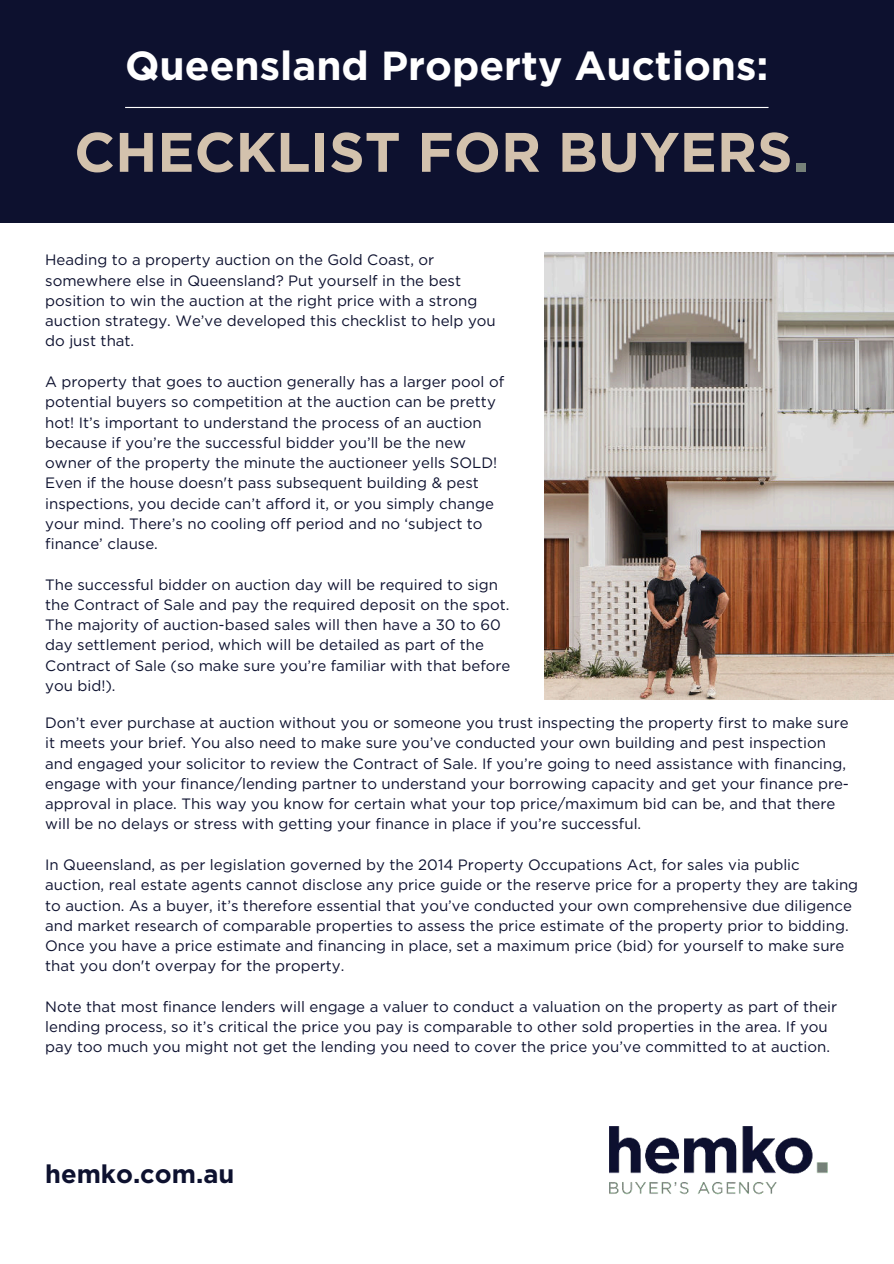
<style>
.page{position:relative;width:894px;height:1264px;background:#fff}
.page>*{position:absolute;margin:0;border:0;box-sizing:border-box;transform-origin:0 0}
.t1{font:700 55.5px "Gotham";color:#d3c2ad}
.t2{font:700 40.5px "Gotham";color:#fff}
.t3{font:700 25.5px "Gotham";color:#0d112f}
.t4{font:15px/20.2px "Gotham";color:#0d112f}
.s1{color:#768179}
</style>
<div class="page">
<div style="left:0;top:0;width:893px;height:223px;background:#0d112f"></div>
<hr style="left:125px;top:107px;width:643px;height:1px;background:#fff">
<img style="left:544px;top:252px;width:349px;height:447px">
<img style="left:609px;top:1126px;width:219px;height:69px">
<h2 class="t2" style="left:125px;top:39px;width:644px">Queensland Property Auctions:</h2>
<h1 class="t1" style="left:74px;top:115px;width:735px">CHECKLIST FOR BUYERS<span class="s1">.</span></h1>
<p class="t4" style="left:45px;top:250px;width:452px">Heading to a property auction on the Gold Coast, or somewhere else in Queensland? Put yourself in the best position to win the auction at the right price with a strong auction strategy. We’ve developed this checklist to help you do just that.</p>
<p class="t4" style="left:45px;top:371px;width:460px">A property that goes to auction generally has a larger pool of potential buyers so competition at the auction can be pretty hot! It’s important to understand the process of an auction because if you’re the successful bidder you’ll be the new owner of the property the minute the auctioneer yells SOLD!<br>Even if the house doesn't pass subsequent building &amp; pest inspections, you decide can’t afford it, or you simply change your mind. There’s no cooling off period and no ‘subject to finance’ clause.</p>
<p class="t4" style="left:45px;top:574px;width:466px">The successful bidder on auction day will be required to sign the Contract of Sale and pay the required deposit on the spot.<br>The majority of auction-based sales will then have a 30 to 60 day settlement period, which will be detailed as part of the Contract of Sale (so make sure you’re familiar with that before you bid!).</p>
<p class="t4" style="left:45px;top:712px;width:805px">Don’t ever purchase at auction without you or someone you trust inspecting the property first to make sure it meets your brief. You also need to make sure you’ve conducted your own building and pest inspection and engaged your solicitor to review the Contract of Sale. If you’re going to need assistance with financing, engage with your finance/lending partner to understand your borrowing capacity and get your finance pre&shy;approval in place. This way you know for certain what your top price/maximum bid can be, and that there will be no delays or stress with getting your finance in place if you’re successful.</p>
<p class="t4" style="left:45px;top:854px;width:814px">In Queensland, as per legislation governed by the 2014 Property Occupations Act, for sales via public auction, real estate agents cannot disclose any price guide or the reserve price for a property they are taking to auction. As a buyer, it’s therefore essential that you’ve conducted your own comprehensive due diligence and market research of comparable properties to assess the price estimate of the property prior to bidding.<br>Once you have a price estimate and financing in place, set a maximum price (bid) for yourself to make sure that you don't overpay for the property.</p>
<p class="t4" style="left:45px;top:996px;width:793px">Note that most finance lenders will engage a valuer to conduct a valuation on the property as part of their lending process, so it’s critical the price you pay is comparable to other sold properties in the area. If you pay too much you might not get the lending you need to cover the price you’ve committed to at auction.</p>
<h3 class="t3" style="left:45px;top:1156px;width:190px">hemko.com.au</h3>
</div>
